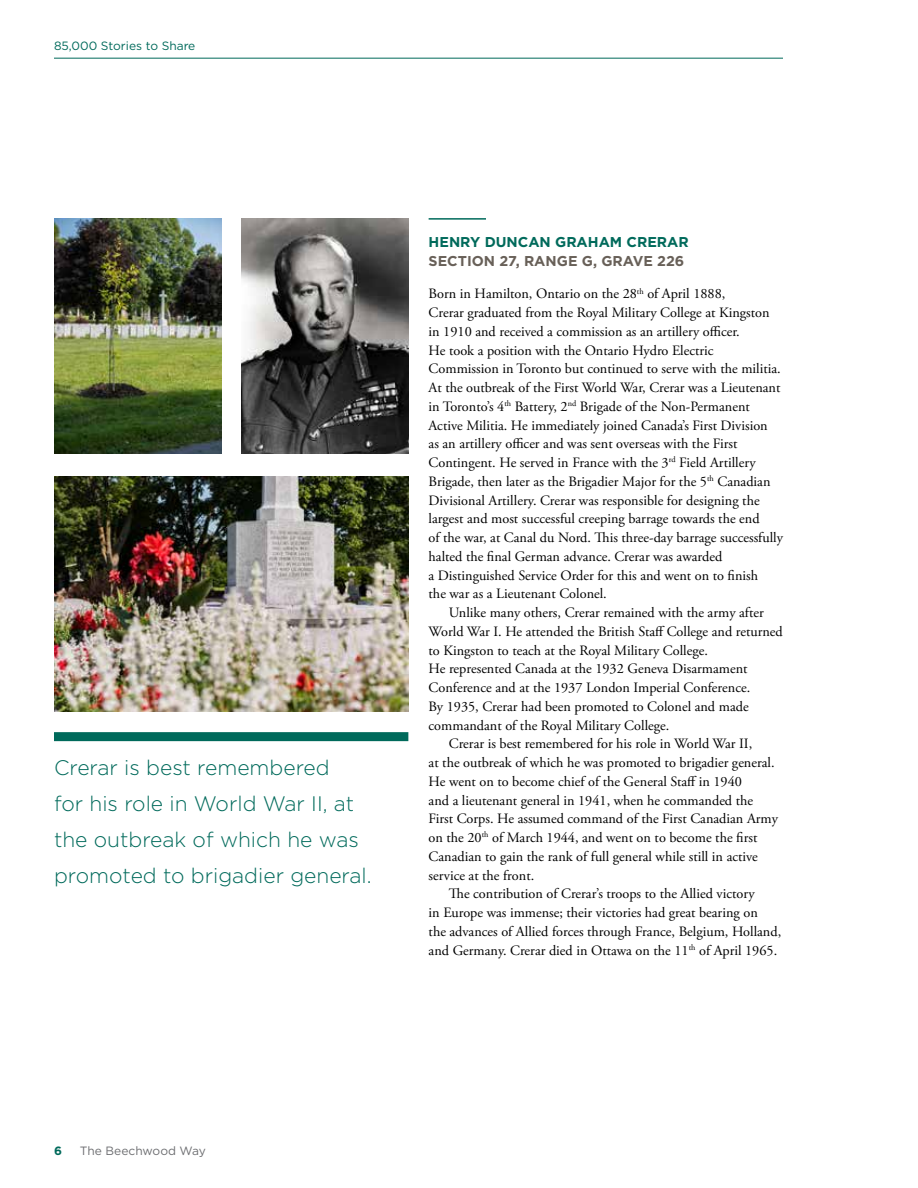
<style>
.page{position:relative;width:918px;height:1188px;background:#fff}
.page>*{position:absolute;margin:0;border:0;box-sizing:border-box;transform-origin:0 0}
.t1{font:300 21px/36px "Gotham";color:#006a5b}
.t2{font:14.25px/18.8px "Adobe Garamond Pro";color:#000}
.t3{font:700 14.25px "Gotham";color:#686058}
.t4{font:700 14.25px "Gotham";color:#006a5b}
.t5{font:12px "Gotham";color:#006a5b}
.t6{font:12px "Gotham";color:#6d6e71}
.t7{font:700 12px "Gotham";color:#006a5b}
</style>
<div class="page">
<hr style="left:429px;top:218px;width:57px;height:2px;background:#006a5b">
<hr style="left:54px;top:58px;width:729px;height:1px;background:#006a5b">
<div style="left:54px;top:732px;width:354px;height:9px;background:#006a5b"></div>
<img style="left:241px;top:218px;width:167px;height:235px">
<img style="left:54px;top:218px;width:167px;height:236px">
<img style="left:54px;top:476px;width:354px;height:236px">
<p class="t5" style="left:54px;top:38px;width:143px">85,000 Stories to Share</p>
<h1 class="t1" style="left:54px;top:749px;width:319px">Crerar is best remembered<br>for his role in World War II, at the outbreak of which he was promoted to brigadier general.</h1>
<p class="t4" style="left:429px;top:232px;width:262px">HENRY DUNCAN GRAHAM CRERAR</p>
<p class="t3" style="left:429px;top:252px;width:257px">SECTION 27, RANGE G, GRAVE 226</p>
<p class="t2" style="left:429px;top:285px;width:356px">Born in Hamilton, Ontario on the 28<sup>th</sup> of April 1888,<br>Crerar graduated from the Royal Military College at Kingston in 1910 and received a commission as an artillery officer.<br>He took a position with the Ontario Hydro Electric Commission in Toronto but continued to serve with the militia.<br>At the outbreak of the First World War, Crerar was a Lieutenant in Toronto’s 4<sup>th</sup> Battery, 2<sup>nd</sup> Brigade of the Non-Permanent Active Militia. He immediately joined Canada’s First Division<br>as an artillery officer and was sent overseas with the First Contingent. He served in France with the 3<sup>rd</sup> Field Artillery Brigade, then later as the Brigadier Major for the 5<sup>th</sup> Canadian Divisional Artillery. Crerar was responsible for designing the largest and most successful creeping barrage towards the end<br>of the war, at Canal du Nord. This three-day barrage successfully halted the final German advance. Crerar was awarded<br>a Distinguished Service Order for this and went on to finish<br>the war as a Lieutenant Colonel.</p>
<p class="t2" style="left:449px;top:604px;width:316px">Unlike many others, Crerar remained with the army after</p>
<p class="t2" style="left:429px;top:623px;width:356px">World War I. He attended the British Staff College and returned</p>
<p class="t2" style="left:429px;top:641px;width:281px">to Kingston to teach at the Royal Military College.</p>
<p class="t2" style="left:429px;top:660px;width:320px">He represented Canada at the 1932 Geneva Disarmament</p>
<p class="t2" style="left:429px;top:679px;width:323px">Conference and at the 1937 London Imperial Conference.</p>
<p class="t2" style="left:429px;top:698px;width:322px">By 1935, Crerar had been promoted to Colonel and made</p>
<p class="t2" style="left:429px;top:716px;width:242px">commandant of the Royal Military College.</p>
<p class="t2" style="left:449px;top:735px;width:305px">Crerar is best remembered for his role in World War II,</p>
<p class="t2" style="left:429px;top:754px;width:348px">at the outbreak of which he was promoted to brigadier general.</p>
<p class="t2" style="left:429px;top:773px;width:315px">He went on to become chief of the General Staff in 1940</p>
<p class="t2" style="left:429px;top:791px;width:326px">and a lieutenant general in 1941, when he commanded the</p>
<p class="t2" style="left:429px;top:810px;width:351px">First Corps. He assumed command of the First Canadian Army</p>
<p class="t2" style="left:429px;top:829px;width:330px">on the 20<sup>th</sup> of March 1944, and went on to become the first</p>
<p class="t2" style="left:429px;top:847px;width:331px">Canadian to gain the rank of full general while still in active</p>
<p class="t2" style="left:429px;top:866px;width:107px">service at the front.</p>
<p class="t2" style="left:449px;top:885px;width:307px">The contribution of Crerar’s troops to the Allied victory</p>
<p class="t2" style="left:429px;top:904px;width:331px">in Europe was immense; their victories had great bearing on</p>
<p class="t2" style="left:429px;top:923px;width:354px">the advances of Allied forces through France, Belgium, Holland,</p>
<p class="t2" style="left:429px;top:941px;width:350px">and Germany. Crerar died in Ottawa on the 11<sup>th</sup> of April 1965.</p>
<p class="t7" style="left:54px;top:1143px;width:9px">6</p>
<p class="t6" style="left:80px;top:1144px;width:127px">The Beechwood Way</p>
</div>
